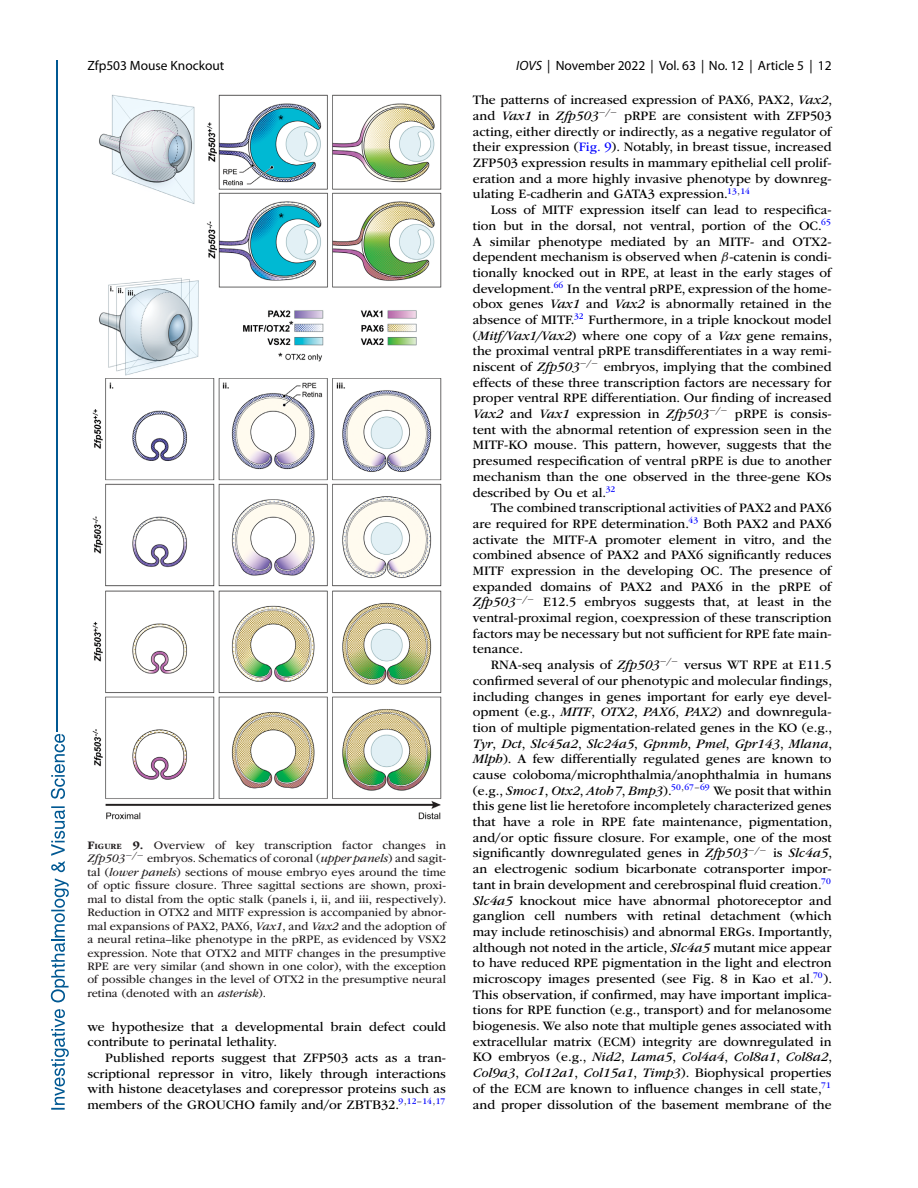
<style>
.page{position:relative;width:918px;height:1188px;background:#fff}
.page>*{position:absolute;margin:0;border:0;box-sizing:border-box;transform-origin:0 0}
.t1{font:13.5px/15.8px "ITC Garamond Std";color:#000;text-align:justify}
.t2{font:13.5px "Myriad Pro";color:#000}
.t3{font:12px/13.5px "ITC Garamond Std";color:#231f20;text-align:justify}
.s1{font-style:italic}
.s2{font-weight:700}
.s3{font-weight:700;font-size:8.4px}
.s4{color:#00f}
.s5{font-family:"RMTMI"}
</style>
<div class="page">
<hr style="left:57px;top:60px;width:1px;height:672px;background:#005892">
<svg style="left:51px;top:734px;width:18px;height:376px"></svg>
<img style="left:92px;top:94px;width:350px;height:726px">
<p class="t2" style="left:87px;top:57px;width:139px">Zfp503 Mouse Knockout</p>
<p class="t2" style="left:516px;top:57px;width:317px"><span class="s1">IOVS</span> | November 2022 | Vol. 63 | No. 12 | Article 5 | 12</p>
<p class="t3" style="left:87px;top:839px;width:361px"><span class="s2">F</span><span class="s3">IGURE</span> <span class="s2">9.</span> Overview of key transcription factor changes in <span class="s1">Zfp503</span><sup>−</sup><sup>/</sup><sup>−</sup> embryos. Schematics of coronal (<span class="s1">upper panels</span>) and sagit&shy;tal (<span class="s1">lower panels</span>) sections of mouse embryo eyes around the time of optic fissure closure. Three sagittal sections are shown, proxi&shy;mal to distal from the optic stalk (panels i, ii, and iii, respectively).<br>Reduction in OTX2 and MITF expression is accompanied by abnor&shy;mal expansions of PAX2, PAX6, <span class="s1">Vax1</span>, and <span class="s1">Vax2</span> and the adoption of a neural retina–like phenotype in the pRPE, as evidenced by VSX2 expression. Note that OTX2 and MITF changes in the presumptive RPE are very similar (and shown in one color), with the exception of possible changes in the level of OTX2 in the presumptive neural retina (denoted with an <span class="s1">asterisk</span>).</p>
<p class="t1" style="left:87px;top:1019px;width:360px">we hypothesize that a developmental brain defect could contribute to perinatal lethality.</p>
<p class="t1" style="left:87px;top:1051px;width:360px;text-indent:18px">Published reports suggest that ZFP503 acts as a tran&shy;scriptional repressor in vitro, likely through interactions with histone deacetylases and corepressor proteins such as members of the GROUCHO family and/or ZBTB32.<sup>9</sup><sup>,</sup><sup>12</sup><sup>–</sup><sup>14</sup><sup>,</sup><sup>17</sup></p>
<p class="t1" style="left:473px;top:93px;width:361px">The patterns of increased expression of PAX6, PAX2, <span class="s1">Vax2</span>, and <span class="s1">Vax1</span> in <span class="s1">Zfp503</span><sup>−</sup><sup>/</sup><sup>−</sup> pRPE are consistent with ZFP503 acting, either directly or indirectly, as a negative regulator of their expression (<span class="s4">Fig. 9</span>). Notably, in breast tissue, increased ZFP503 expression results in mammary epithelial cell prolif&shy;eration and a more highly invasive phenotype by downreg&shy;ulating E-cadherin and GATA3 expression.<sup>13</sup><sup>,</sup><sup>14</sup></p>
<p class="t1" style="left:473px;top:203px;width:361px;text-indent:18px">Loss of MITF expression itself can lead to respecifica&shy;tion but in the dorsal, not ventral, portion of the OC.<sup>65<br></sup>A similar phenotype mediated by an MITF- and OTX2- dependent mechanism is observed when <span class="s5">β</span>-catenin is condi&shy;tionally knocked out in RPE, at least in the early stages of development.<sup>66</sup> In the ventral pRPE, expression of the home&shy;obox genes <span class="s1">Vax1</span> and <span class="s1">Vax2</span> is abnormally retained in the absence of MITF.<sup>32</sup> Furthermore, in a triple knockout model (<span class="s1">Mitf/Vax1/Vax2</span>) where one copy of a <span class="s1">Vax</span> gene remains, the proximal ventral pRPE transdifferentiates in a way remi&shy;niscent of <span class="s1">Zfp503</span><sup>−</sup><sup>/</sup><sup>−</sup> embryos, implying that the combined effects of these three transcription factors are necessary for proper ventral RPE differentiation. Our finding of increased <span class="s1">Vax2</span> and <span class="s1">Vax1</span> expression in <span class="s1">Zfp503</span><sup>−</sup><sup>/</sup><sup>−</sup> pRPE is consis&shy;tent with the abnormal retention of expression seen in the MITF-KO mouse. This pattern, however, suggests that the presumed respecification of ventral pRPE is due to another mechanism than the one observed in the three-gene KOs described by Ou et al.<sup>32</sup></p>
<p class="t1" style="left:473px;top:501px;width:360px;text-indent:18px">The combined transcriptional activities of PAX2 and PAX6 are required for RPE determination.<sup>43</sup> Both PAX2 and PAX6 activate the MITF-A promoter element in vitro, and the combined absence of PAX2 and PAX6 significantly reduces MITF expression in the developing OC. The presence of expanded domains of PAX2 and PAX6 in the pRPE of <span class="s1">Zfp503</span><sup>−</sup><sup>/</sup><sup>−</sup> E12.5 embryos suggests that, at least in the ventral-proximal region, coexpression of these transcription factors may be necessary but not sufficient for RPE fate main&shy;tenance.</p>
<p class="t1" style="left:473px;top:658px;width:361px;text-indent:18px">RNA-seq analysis of <span class="s1">Zfp503</span><sup>−</sup><sup>/</sup><sup>−</sup> versus WT RPE at E11.5 confirmed several of our phenotypic and molecular findings, including changes in genes important for early eye devel&shy;opment (e.g., <span class="s1">MITF</span>, <span class="s1">OTX2</span>, <span class="s1">PAX6</span>, <span class="s1">PAX2</span>) and downregula&shy;tion of multiple pigmentation-related genes in the KO (e.g., <span class="s1">Tyr</span>, <span class="s1">Dct</span>, <span class="s1">Slc45a2</span>, <span class="s1">Slc24a5</span>, <span class="s1">Gpnmb</span>, <span class="s1">Pmel</span>, <span class="s1">Gpr143</span>, <span class="s1">Mlana</span>, <span class="s1">Mlph</span>). A few differentially regulated genes are known to cause coloboma/microphthalmia/anophthalmia in humans (e.g., <span class="s1">Smoc1</span>, <span class="s1">Otx2</span>, <span class="s1">Atoh7</span>, <span class="s1">Bmp3</span>).<sup>50</sup><sup>,</sup><sup>67</sup><sup>–</sup><sup>69</sup> We posit that within this gene list lie heretofore incompletely characterized genes that have a role in RPE fate maintenance, pigmentation, and/or optic fissure closure. For example, one of the most significantly downregulated genes in <span class="s1">Zfp503</span><sup>−</sup><sup>/</sup><sup>−</sup> is <span class="s1">Slc4a5</span>, an electrogenic sodium bicarbonate cotransporter impor&shy;tant in brain development and cerebrospinal fluid creation.<sup>70<br></sup><span class="s1">Slc4a5</span> knockout mice have abnormal photoreceptor and ganglion cell numbers with retinal detachment (which may include retinoschisis) and abnormal ERGs. Importantly, although not noted in the article, <span class="s1">Slc4a5</span> mutant mice appear to have reduced RPE pigmentation in the light and electron microscopy images presented (see Fig. 8 in Kao et al.<sup>70</sup>).<br>This observation, if confirmed, may have important implica&shy;tions for RPE function (e.g., transport) and for melanosome biogenesis. We also note that multiple genes associated with extracellular matrix (ECM) integrity are downregulated in KO embryos (e.g., <span class="s1">Nid2</span>, <span class="s1">Lama5</span>, <span class="s1">Col4a4</span>, <span class="s1">Col8a1</span>, <span class="s1">Col8a2</span>, <span class="s1">Col9a3</span>, <span class="s1">Col12a1</span>, <span class="s1">Col15a1</span>, <span class="s1">Timp3</span>). Biophysical properties of the ECM are known to influence changes in cell state,<sup>71 </sup>and proper dissolution of the basement membrane of the</p>
</div>
